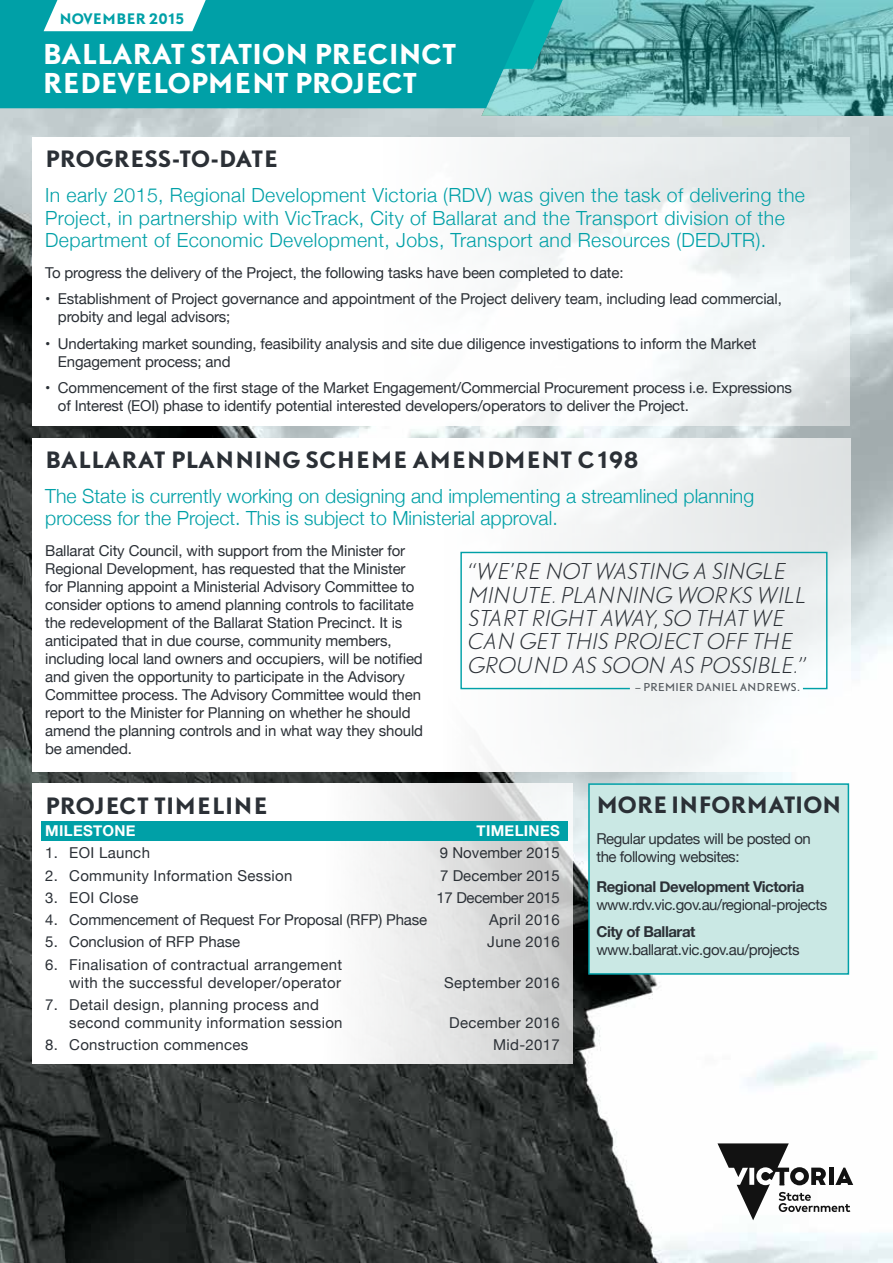
<style>
.page{position:relative;width:893px;height:1263px;background:#fff}
.page>*{position:absolute;margin:0;border:0;box-sizing:border-box;transform-origin:0 0}
.t1{font:700 25.5px/28.5px "DTL Nobel T";letter-spacing:-.01em;color:#fff}
.t2{font:700 21px "DTL Nobel T";letter-spacing:.03em;color:#2b3036}
.t3{font:700 21px "DTL Nobel T";letter-spacing:.01em;color:#2b3036}
.t4{font:700 21px "DTL Nobel T";letter-spacing:-.01em;color:#2b3036}
.t5{font:italic 300 20.4px/23.2px "DTL Nobel T";letter-spacing:-.025em;color:#2b3036}
.t6{font:300 19.5px/22.5px "Helvetica Neue";letter-spacing:.02em;color:#00a0a7}
.t7{font:300 19.5px/22.5px "Helvetica Neue";color:#00a0a7}
.t8{font:15px/18px "Helvetica Neue";letter-spacing:-.01em;color:#2b3036}
.t9{font:15px/18px "Helvetica Neue";letter-spacing:.02em;color:#2b3036;text-align:right}
.t10{font:15px/18px "Helvetica Neue";letter-spacing:-.03em;color:#2b3036}
.t11{font:700 15px "Helvetica Neue";letter-spacing:-.03em;color:#2b3036}
.t12{font:700 15px "Helvetica Neue";letter-spacing:.02em;color:#fff}
.t13{font:700 13.5px "DTL Nobel T";letter-spacing:-.01em;color:#00a0a7}
.t14{font:10.2px "DTL Nobel T";letter-spacing:.05em;color:#585d62}
</style>
<div class="page">
<img style="left:0;top:108px;width:893px;height:1155px">
<svg style="left:32px;top:783px;width:541px;height:280px"></svg>
<div style="left:588px;top:783px;width:261px;height:192px;background:#cae8e4;border:2px solid #00a0a7"></div>
<div style="left:32px;top:438px;width:818px;height:333px;background:#fff"></div>
<div style="left:32px;top:137px;width:817px;height:288px;background:linear-gradient(to right,#fff,#ebeff0)"></div>
<svg style="left:717px;top:1143px;width:136px;height:77px"></svg>
<svg style="left:460px;top:551px;width:368px;height:139px"></svg>
<div style="left:41px;top:821px;width:527px;height:20px;background:#00a0a7"></div>
<svg style="left:482px;top:0;width:411px;height:116px"></svg>
<svg style="left:535px;top:0;width:28px;height:69px"></svg>
<div style="left:0;top:0;width:535px;height:108px;background:#00a0a7"></div>
<svg style="left:44px;top:0;width:162px;height:31px"></svg>
<p class="t13" style="left:60px;top:9px;width:127px">NOVEMBER 2015</p>
<h1 class="t1" style="left:43px;top:39px;width:415px">BALLARAT STATION PRECINCT<br>REDEVELOPMENT PROJECT</h1>
<h2 class="t3" style="left:45px;top:144px;width:234px">PROGRESS-TO-DATE</h2>
<p class="t6" style="left:45px;top:183px;width:761px">In early 2015, Regional Development Victoria (RDV) was given the task of delivering the<br>Project, in partnership with VicTrack, City of Ballarat and the Transport division of the<br>Department of Economic Development, Jobs, Transport and Resources (DEDJTR).</p>
<p class="t8" style="left:45px;top:264px;width:580px">To progress the delivery of the Project, the following tasks have been completed to date:</p>
<p class="t8" style="left:58px;top:291px;width:725px;text-indent:-13px">• Establishment of Project governance and appointment of the Project delivery team, including lead commercial, probity and legal advisors;</p>
<p class="t8" style="left:58px;top:335px;width:700px;text-indent:-13px">• Undertaking market sounding, feasibility analysis and site due diligence investigations to inform the Market<br>Engagement process; and</p>
<p class="t8" style="left:58px;top:380px;width:736px;text-indent:-13px">• Commencement of the first stage of the Market Engagement/Commercial Procurement process i.e. Expressions of Interest (EOI) phase to identify potential interested developers/operators to deliver the Project.</p>
<h2 class="t2" style="left:45px;top:445px;width:595px">BALLARAT PLANNING SCHEME AMENDMENT C198</h2>
<h3 class="t7" style="left:45px;top:484px;width:711px">The State is currently working on designing and implementing a streamlined planning process for the Project. This is subject to Ministerial approval.</h3>
<p class="t8" style="left:45px;top:543px;width:379px">Ballarat City Council, with support from the Minister for Regional Development, has requested that the Minister for Planning appoint a Ministerial Advisory Committee to consider options to amend planning controls to facilitate the redevelopment of the Ballarat Station Precinct. It is anticipated that in due course, community members, including local land owners and occupiers, will be notified and given the opportunity to participate in the Advisory Committee process. The Advisory Committee would then report to the Minister for Planning on whether he should amend the planning controls and in what way they should be amended.</p>
<h3 class="t5" style="left:468px;top:559px;width:340px">“WE’RE NOT WASTING A SINGLE<br>MINUTE. PLANNING WORKS WILL<br>START RIGHT AWAY, SO THAT WE<br>CAN GET THIS PROJECT OFF THE<br>GROUND AS SOON AS POSSIBLE.”</h3>
<p class="t14" style="left:635px;top:680px;width:166px">– PREMIER DANIEL ANDREWS.</p>
<h2 class="t3" style="left:45px;top:791px;width:224px">PROJECT TIMELINE</h2>
<p class="t12" style="left:45px;top:819px;width:92px">MILESTONE</p>
<p class="t12" style="left:477px;top:819px;width:85px">TIMELINES</p>
<p class="t9" style="left:45px;top:845px;width:106px">1. EOI Launch</p>
<p class="t8" style="left:440px;top:845px;width:121px">9 November 2015</p>
<p class="t9" style="left:45px;top:867px;width:249px">2. Community Information Session</p>
<p class="t8" style="left:440px;top:867px;width:121px">7 December 2015</p>
<p class="t9" style="left:45px;top:889px;width:95px">3. EOI Close</p>
<p class="t8" style="left:436px;top:889px;width:125px">17 December 2015</p>
<p class="t8" style="left:45px;top:912px;width:384px">4. Commencement of Request For Proposal (RFP) Phase</p>
<p class="t9" style="left:489px;top:912px;width:72px">April 2016</p>
<p class="t8" style="left:45px;top:934px;width:197px">5. Conclusion of RFP Phase</p>
<p class="t9" style="left:487px;top:934px;width:74px">June 2016</p>
<p class="t9" style="left:45px;top:956px;width:298px">6. Finalisation of contractual arrangement with the successful developer/operator</p>
<p class="t9" style="left:444px;top:974px;width:117px">September 2016</p>
<p class="t9" style="left:69px;top:996px;width:275px;text-align:left;text-indent:-24px">7. Detail design, planning process and second community information session</p>
<p class="t9" style="left:449px;top:1014px;width:112px">December 2016</p>
<p class="t9" style="left:45px;top:1037px;width:205px">8. Construction commences</p>
<p class="t8" style="left:493px;top:1037px;width:68px">Mid-2017</p>
<h2 class="t4" style="left:596px;top:790px;width:247px">MORE INFORMATION</h2>
<p class="t10" style="left:596px;top:830px;width:216px">Regular updates will be posted on the following websites:</p>
<p class="t11" style="left:596px;top:875px;width:209px">Regional Development Victoria</p>
<p class="t10" style="left:596px;top:897px;width:232px">www.rdv.vic.gov.au/regional-projects</p>
<p class="t11" style="left:596px;top:920px;width:101px">City of Ballarat</p>
<p class="t10" style="left:596px;top:941px;width:205px">www.ballarat.vic.gov.au/projects</p>
</div>
